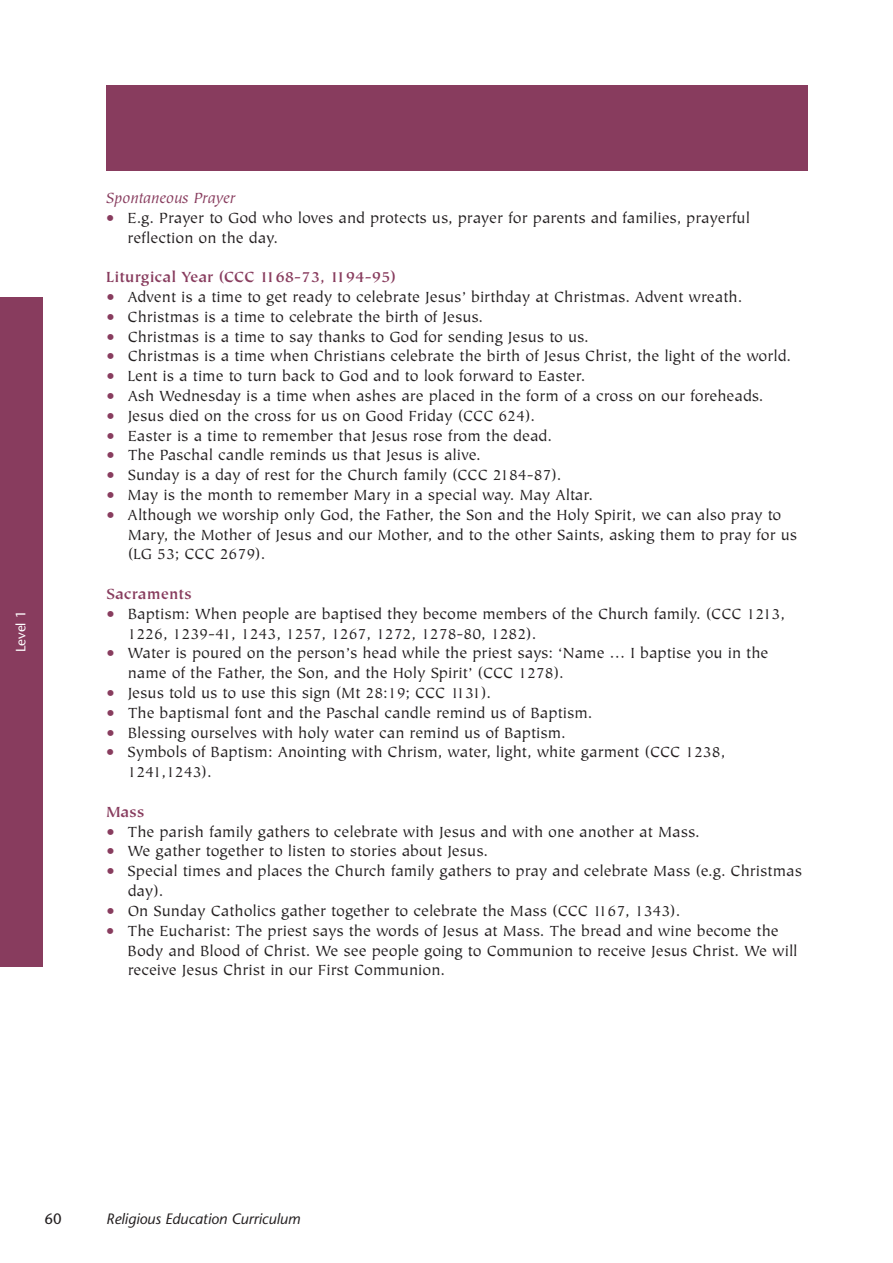
<style>
.page{position:relative;width:893px;height:1263px;background:#fff}
.page>*{position:absolute;margin:0;border:0;box-sizing:border-box;transform-origin:0 0}
.t1{font:16.5px/19.8px "Tiepolo";color:#231f20}
.t2{font:700 16.5px "Tiepolo";color:#883c5e}
.t3{font:italic 16.5px "Tiepolo";color:#883c5e}
.t4{font:italic 15px "Stone Sans";color:#231f20}
.t5{font:15px "Stone Sans";color:#231f20}
.t6{font:13.5px "Stone Sans";color:#fff}
.s1{color:#883c5e}
</style>
<div class="page">
<div style="left:106px;top:85px;width:702px;height:85px;background:#883c5e"></div>
<div style="left:0;top:298px;width:43px;height:669px;background:#883c5e"></div>
<p class="t6" style="left:15px;top:652px;width:43px;rotate:-90deg">Level 1</p>
<p class="t3" style="left:106px;top:192px;width:130px">Spontaneous Prayer</p>
<p class="t1" style="left:128px;top:209px;width:624px;text-indent:-21px"><span class="s1">•</span> E.g. Prayer to God who loves and protects us, prayer for parents and families, prayerful reflection on the day.</p>
<p class="t2" style="left:106px;top:271px;width:291px">Liturgical Year (CCC 1168-73, 1194-95)</p>
<p class="t1" style="left:106px;top:288px;width:637px"><span class="s1">•</span> Advent is a time to get ready to celebrate Jesus’ birthday at Christmas. Advent wreath.</p>
<p class="t1" style="left:106px;top:308px;width:378px"><span class="s1">•</span> Christmas is a time to celebrate the birth of Jesus.</p>
<p class="t1" style="left:106px;top:328px;width:484px"><span class="s1">•</span> Christmas is a time to say thanks to God for sending Jesus to us.</p>
<p class="t1" style="left:106px;top:348px;width:686px"><span class="s1">•</span> Christmas is a time when Christians celebrate the birth of Jesus Christ, the light of the world.</p>
<p class="t1" style="left:106px;top:368px;width:480px"><span class="s1">•</span> Lent is a time to turn back to God and to look forward to Easter.</p>
<p class="t1" style="left:106px;top:387px;width:659px"><span class="s1">•</span> Ash Wednesday is a time when ashes are placed in the form of a cross on our foreheads.</p>
<p class="t1" style="left:106px;top:407px;width:430px"><span class="s1">•</span> Jesus died on the cross for us on Good Friday (CCC 624).</p>
<p class="t1" style="left:107px;top:427px;width:447px"><span class="s1">•</span> Easter is a time to remember that Jesus rose from the dead.</p>
<p class="t1" style="left:107px;top:447px;width:376px"><span class="s1">•</span> The Paschal candle reminds us that Jesus is alive.</p>
<p class="t1" style="left:107px;top:467px;width:456px"><span class="s1">•</span> Sunday is a day of rest for the Church family (CCC 2184-87).</p>
<p class="t1" style="left:106px;top:486px;width:488px"><span class="s1">•</span> May is the month to remember Mary in a special way. May Altar.</p>
<p class="t1" style="left:128px;top:506px;width:671px;text-indent:-21px"><span class="s1">•</span> Although we worship only God, the Father, the Son and the Holy Spirit, we can also pray to<br>Mary, the Mother of Jesus and our Mother, and to the other Saints, asking them to pray for us (LG 53; CCC 2679).</p>
<p class="t2" style="left:107px;top:588px;width:87px">Sacraments</p>
<p class="t1" style="left:128px;top:605px;width:659px;text-indent:-21px"><span class="s1">•</span> Baptism: When people are baptised they become members of the Church family. (CCC 1213,<br>1226, 1239-41, 1243, 1257, 1267, 1272, 1278-80, 1282).</p>
<p class="t1" style="left:128px;top:645px;width:642px;text-indent:-21px"><span class="s1">•</span> Water is poured on the person’s head while the priest says: ‘Name … I baptise you in the name of the Father, the Son, and the Holy Spirit’ (CCC 1278).</p>
<p class="t1" style="left:106px;top:684px;width:386px"><span class="s1">•</span> Jesus told us to use this sign (Mt 28:19; CCC 1131).</p>
<p class="t1" style="left:106px;top:704px;width:487px"><span class="s1">•</span> The baptismal font and the Paschal candle remind us of Baptism.</p>
<p class="t1" style="left:107px;top:724px;width:461px"><span class="s1">•</span> Blessing ourselves with holy water can remind us of Baptism.</p>
<p class="t1" style="left:128px;top:744px;width:599px;text-indent:-21px"><span class="s1">•</span> Symbols of Baptism: Anointing with Chrism, water, light, white garment (CCC 1238,<br>1241,1243).</p>
<p class="t2" style="left:106px;top:805px;width:40px">Mass</p>
<p class="t1" style="left:106px;top:823px;width:595px"><span class="s1">•</span> The parish family gathers to celebrate with Jesus and with one another at Mass.</p>
<p class="t1" style="left:106px;top:843px;width:383px"><span class="s1">•</span> We gather together to listen to stories about Jesus.</p>
<p class="t1" style="left:128px;top:863px;width:676px;text-indent:-21px"><span class="s1">•</span> Special times and places the Church family gathers to pray and celebrate Mass (e.g. Christmas day).</p>
<p class="t1" style="left:106px;top:902px;width:575px"><span class="s1">•</span> On Sunday Catholics gather together to celebrate the Mass (CCC 1167, 1343).</p>
<p class="t1" style="left:128px;top:922px;width:671px;text-indent:-21px"><span class="s1">•</span> The Eucharist: The priest says the words of Jesus at Mass. The bread and wine become the<br>Body and Blood of Christ. We see people going to Communion to receive Jesus Christ. We will receive Jesus Christ in our First Communion.</p>
<p class="t5" style="left:45px;top:1213px;width:19px">60</p>
<p class="t4" style="left:106px;top:1213px;width:195px">Religious Education Curriculum</p>
</div>
